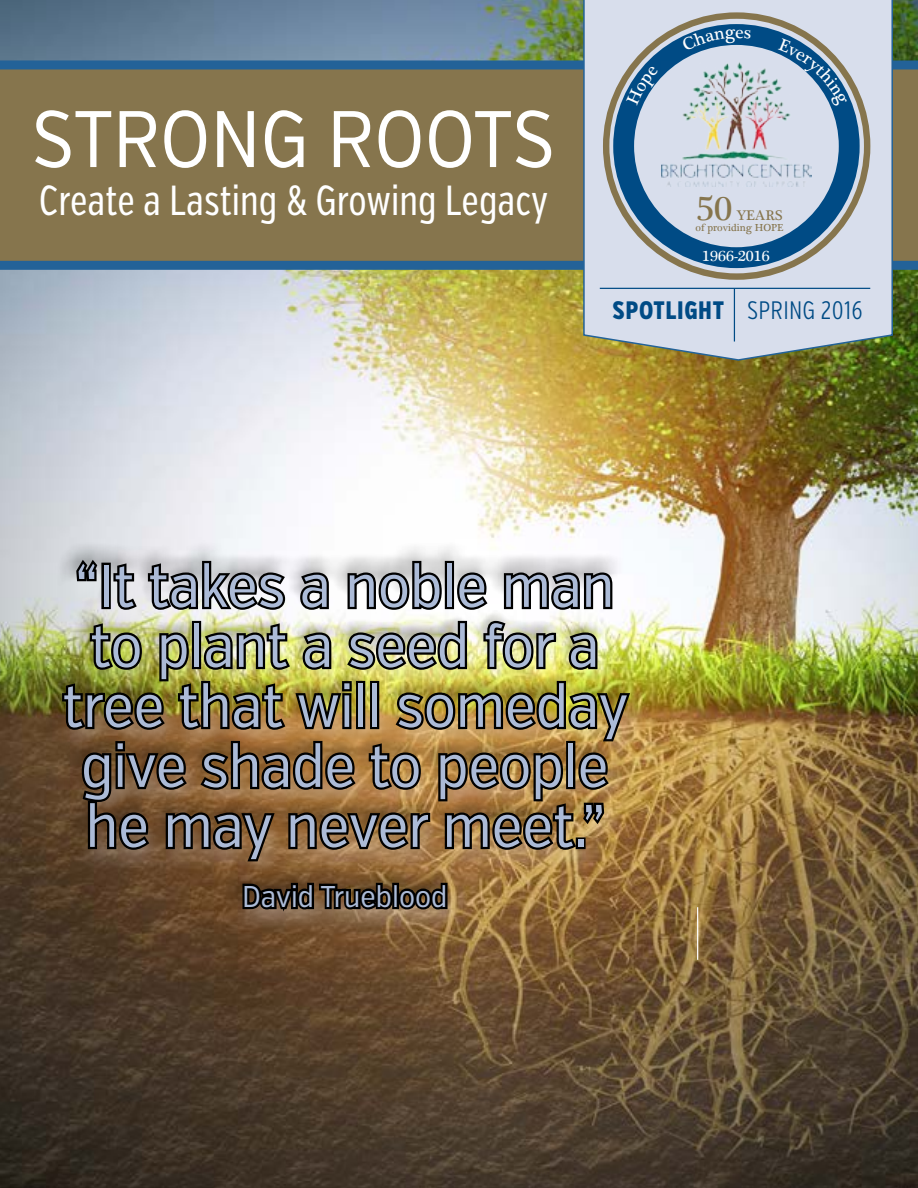
<style>
.page{position:relative;width:918px;height:1188px;background:#fff}
.page>*{position:absolute;margin:0;border:0;box-sizing:border-box;transform-origin:0 0}
.t1{font:79.95px "Verb Cond";color:#fff;scale:.91 1}
.t2{font:60px/60px "Verb Cond";color:#acbbd7;text-align:center;scale:.95 1}
.t3{font:42px "Verb Comp";color:#fff}
.t4{font:34.5px "Plantagenet Cherokee";color:#86754d}
.t5{font:30px "Verb Cond";color:#acbbd7;scale:.95 1}
.t6{font:300 25.2px "Verb Comp";letter-spacing:.01em;color:#004b85}
.t7{font:15.3px "Plantagenet Cherokee";color:#fff}
.t8{font:14.25px "Plantagenet Cherokee";color:#86754d}
.t9{font:10.35px "Plantagenet Cherokee";color:#86754d}
.s1{font-weight:800}
</style>
<div class="page">
<img style="left:0;top:0;width:918px;height:1188px">
<svg style="left:0;top:60px;width:918px;height:210px;background:#7d7353"></svg>
<hr style="left:697px;top:907px;width:1px;height:53px;background:#fff">
<svg style="left:582px;top:0;width:312px;height:361px;background:#c0c9d2"></svg>
<hr style="left:600px;top:288px;width:270px;height:1px;background:#004b85">
<hr style="left:734px;top:289px;width:1px;height:53px;background:#004b85">
<div style="left:52px;top:550px;width:597px;height:380px;background:#fff;opacity:.75"></div>
<div style="left:42px;top:540px;width:602px;height:380px;background:#000;opacity:.75"></div>
<svg style="left:74px;top:556px;width:26px;height:27px"></svg>
<div style="left:101px;top:563px;width:10px;height:46px;border:4px solid #000"></div>
<svg style="left:111px;top:560px;width:29px;height:52px;background:#8a8a8c"></svg>
<svg style="left:146px;top:559px;width:142px;height:53px;background:#737374"></svg>
<svg style="left:298px;top:570px;width:33px;height:42px"></svg>
<svg style="left:345px;top:559px;width:99px;height:53px"></svg>
<div style="left:445px;top:561px;width:9px;height:48px;border:4px solid #000"></div>
<svg style="left:455px;top:570px;width:36px;height:42px"></svg>
<svg style="left:502px;top:570px;width:113px;height:42px"></svg>
<img style="left:60px;top:619px;width:573px;height:245px">
<svg style="left:240px;top:881px;width:210px;height:38px;background:#453423"></svg>
<div style="left:603px;top:12px;width:267px;height:268px;border:6px solid #86754d;border-radius:50%"></div>
<div style="left:613px;top:24px;width:247px;height:244px;border:21px solid #004b85;border-radius:50%"></div>
<img style="left:662px;top:61px;width:150px;height:126px">
<svg style="left:626px;top:65px;width:32px;height:40px"></svg>
<svg style="left:681px;top:29px;width:70px;height:21px"></svg>
<svg style="left:778px;top:38px;width:69px;height:70px;background:#7e9db8"></svg>
<h1 class="t1" style="left:32px;top:92px;width:576px">STRONG ROOTS</h1>
<p class="t3" style="left:39px;top:176px;width:511px">Create a Lasting &amp; Growing Legacy</p>
<p class="t4" style="left:696px;top:187px;width:38px">50</p>
<p class="t8" style="left:737px;top:206px;width:47px">YEARS</p>
<p class="t9" style="left:696px;top:222px;width:89px">of providing HOPE</p>
<p class="t7" style="left:702px;top:246px;width:69px">1966-2016</p>
<p class="t6" style="left:613px;top:295px;width:252px"><span class="s1">SPOTLIGHT</span> SPRING 2016</p>
<p class="t2" style="left:63px;top:557px;width:597px">“It takes a noble man to plant a seed for a tree that will someday give shade to people he may never meet.”</p>
<p class="t5" style="left:242px;top:879px;width:218px">David Trueblood</p>
</div>
